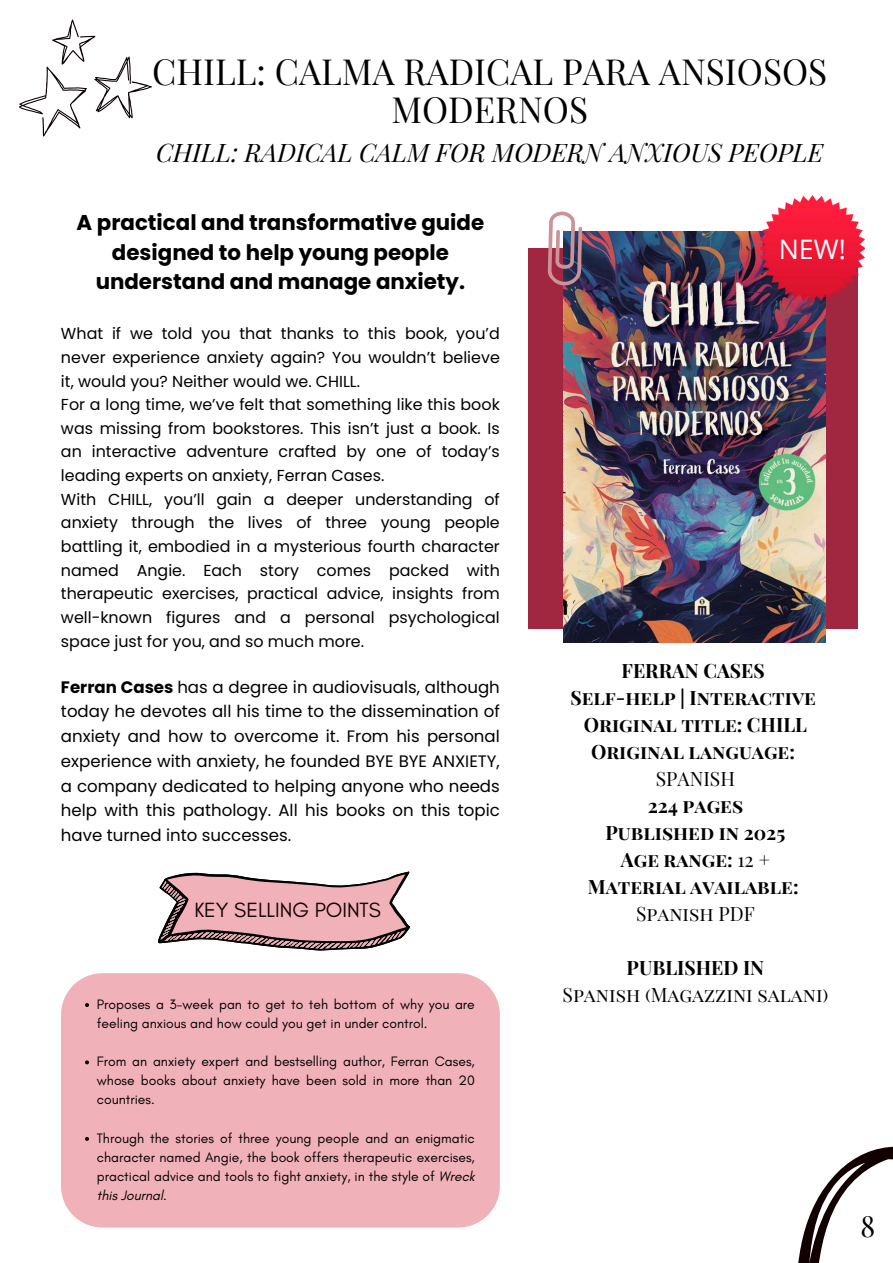
<style>
.page{position:relative;width:893px;height:1263px;background:#fff}
.page>*{position:absolute;margin:0;border:0;box-sizing:border-box;transform-origin:0 0}
.t1{font:35.25px/38.2px "Playfair Display SC";color:#000;text-align:center}
.t2{font:28.5px "Playfair Display SC";color:#000}
.t3{font:26.78px "Open Sans";color:#fffdfd}
.t4{font:italic 25.5px "Playfair Display";color:#000}
.t5{font:700 21.38px/29.8px "Poppins";color:#000;text-align:center}
.t6{font:21px "Glacial Indifference";color:#120101}
.t7{font:700 19.35px/27px "Playfair Display SC";color:#000;text-align:center}
.t8{font:19.35px "Playfair Display SC";color:#000}
.t9{font:16.58px/24.8px "Poppins";color:#000;text-align:justify}
.t10{font:15.9px/23.6px "Poppins";color:#000}
.t11{font:13.88px/19.1px "Glacial Indifference";color:#000;text-align:justify}
.s1{font-weight:700}
.s2{font-style:italic}
.s3{font-weight:400}
</style>
<div class="page">
<svg style="left:158px;top:871px;width:252px;height:79px"></svg>
<svg style="left:19px;top:20px;width:133px;height:117px"></svg>
<div style="left:527px;top:248px;width:330px;height:381px;background:#a12740"></div>
<svg style="left:373px;top:930px;width:520px;height:333px"></svg>
<div style="left:61px;top:973px;width:439px;height:254px;background:#f1b1b8"></div>
<img style="left:564px;top:231px;width:261px;height:411px">
<img style="left:527px;top:211px;width:81px;height:82px">
<svg style="left:85px;top:1003px;width:4px;height:4px"></svg>
<svg style="left:85px;top:1060px;width:4px;height:4px"></svg>
<svg style="left:85px;top:1137px;width:4px;height:4px"></svg>
<img style="left:760px;top:196px;width:104px;height:105px">
<h1 class="t1" style="left:152px;top:51px;width:676px">CHILL: CALMA RADICAL PARA ANSIOSOS<br>MODERNOS</h1>
<h3 class="t4" style="left:156px;top:134px;width:668px">CHILL: RADICAL CALM FOR MODERN ANXIOUS PEOPLE</h3>
<h3 class="t5" style="left:77px;top:207px;width:409px">A practical and transformative guide designed to help young people understand and manage anxiety.</h3>
<p class="t10" style="left:61px;top:322px;width:440px">What if we told you that thanks to this book, you’d never experience anxiety again? You wouldn’t believe it, would you? Neither would we. CHILL.<br>For a long time, we’ve felt that something like this book was missing from bookstores. This isn’t just a book. Is an interactive adventure crafted by one of today’s leading experts on anxiety, Ferran Cases.<br>With CHILL, you’ll gain a deeper understanding of anxiety through the lives of three young people battling it, embodied in a mysterious fourth character named Angie. Each story comes packed with therapeutic exercises, practical advice, insights from well-known figures and a personal psychological space just for you, and so much more.</p>
<p class="t9" style="left:61px;top:674px;width:440px"><span class="s1">Ferran Cases</span> has a degree in audiovisuals, although today he devotes all his time to the dissemination of anxiety and how to overcome it. From his personal experience with anxiety, he founded BYE BYE ANXIETY, a company dedicated to helping anyone who needs help with this pathology. All his books on this topic have turned into successes.</p>
<h3 class="t6" style="left:194px;top:897px;width:188px">KEY SELLING POINTS</h3>
<p class="t11" style="left:97px;top:994px;width:379px">Proposes a 3-week pan to get to teh bottom of why you are feeling anxious and how could you get in under control.</p>
<p class="t11" style="left:97px;top:1051px;width:379px">From an anxiety expert and bestselling author, Ferran Cases, whose books about anxiety have been sold in more than 20 countries.</p>
<p class="t11" style="left:97px;top:1128px;width:379px">Through the stories of three young people and an enigmatic character named Angie, the book offers therapeutic exercises, practical advice and tools to fight anxiety, in the style of <span class="s2">Wreck this Journal</span>.</p>
<h3 class="t3" style="left:778px;top:230px;width:69px">NEW!</h3>
<p class="t7" style="left:570px;top:656px;width:247px">FERRAN CASES<br>Self-help | Interactive<br>Original title: CHILL<br>Original language:</p>
<p class="t8" style="left:656px;top:765px;width:81px">SPANISH</p>
<p class="t7" style="left:588px;top:791px;width:212px">224 pages<br>Published in 2025<br>Age range: <span class="s3">12 +<br></span>Material available:</p>
<p class="t8" style="left:636px;top:900px;width:120px">Spanish PDF</p>
<p class="t7" style="left:626px;top:953px;width:139px">PUBLISHED IN</p>
<p class="t8" style="left:562px;top:981px;width:267px">Spanish (Magazzini salani)</p>
<h2 class="t2" style="left:860px;top:1206px;width:16px">8</h2>
</div>
